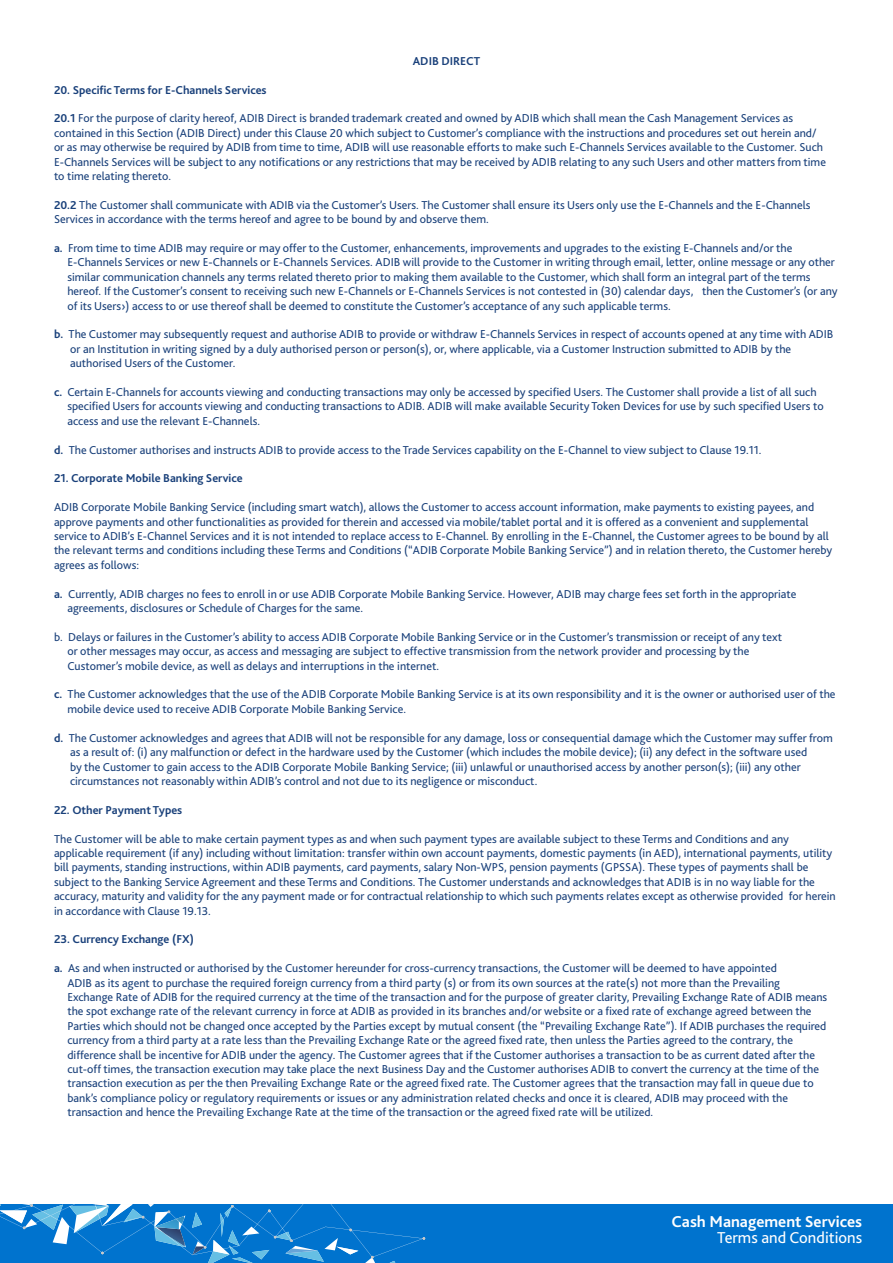
<style>
.page{position:relative;width:893px;height:1263px;background:#fff}
.page>*{position:absolute;margin:0;border:0;box-sizing:border-box;transform-origin:0 0}
.t1{font:700 16.5px "Bliss 2";color:#fff}
.t2{font:16.5px "Bliss 2";color:#fff}
.t3{font:12px/14.4px "Bliss 2";color:#19407a}
.t4{font:700 12px "Bliss 2";color:#19407a}
.s1{font-weight:700}
</style>
<div class="page">
<div style="left:0;top:1204px;width:893px;height:59px;background:#0073ce"></div>
<svg style="left:0;top:1204px;width:425px;height:59px"></svg>
<p class="t4" style="left:413px;top:53px;width:69px">ADIB DIRECT</p>
<p class="t4" style="left:54px;top:82px;width:214px">20. Specific Terms for -E Channels Services</p>
<p class="t3" style="left:54px;top:111px;width:773px"><span class="s1">20.1</span> For the purpose of clarity hereof, ADIB Direct is branded trademark created and owned by ADIB which shall mean the Cash Management Services as contained in this Section (ADIB Direct) under this Clause 20 which subject to Customer s’ compliance with the instructions and procedures set out herein and/ or as may otherwise be required by ADIB from time to time, ADIB will use reasonable efforts to make such -E Channels Services available to the Customer. Such -E Channels Services will be subject to any notifications or any restrictions that may be received by ADIB relating to any such Users and other matters from time to time relating thereto.</p>
<p class="t3" style="left:54px;top:197px;width:758px"><span class="s1">20.2</span> The Customer shall communicate with ADIB via the Customer s’ Users. The Customer shall ensure its Users only use the -E Channels and the -E Channels<br>Services in accordance with the terms hereof and agree to be bound by and observe them.</p>
<p class="t3" style="left:54px;top:241px;width:740px"><span class="s1">.a</span> From time to time ADIB may require or may offer to the Customer, enhancements, improvements and upgrades to the existing -E Channels and/or the</p>
<p class="t3" style="left:67px;top:255px;width:769px">-E Channels Services or new -E Channels or -E Channels Services. ADIB will provide to the Customer in writing through email, letter, online message or any other</p>
<p class="t3" style="left:67px;top:269px;width:745px">similar communication channels any terms related thereto prior to making them available to the Customer, which shall form an integral part of the terms</p>
<p class="t3" style="left:702px;top:284px;width:137px">then the Customer s’ (or any</p>
<p class="t3" style="left:67px;top:284px;width:627px">hereof If. the Customer s’ consent to receiving such new -E Channels or -E Channels Services is not contested in (30) calendar days,</p>
<p class="t3" style="left:67px;top:298px;width:605px">of its Users›) access to or use thereof shall be deemed to constitute the Customer s’ acceptance of any such applicable terms.</p>
<p class="t3" style="left:54px;top:327px;width:781px"><span class="s1">.b</span> The Customer may subsequently request and authorise ADIB to provide or withdraw -E Channels Services in respect of accounts opened at any time with ADIB</p>
<p class="t3" style="left:70px;top:341px;width:723px">or an Institution in writing signed by a duly authorised person or person , )s( or, where applicable, via a Customer Instruction submitted to ADIB by the</p>
<p class="t3" style="left:70px;top:356px;width:167px">authorised Users of the Customer.</p>
<p class="t3" style="left:54px;top:385px;width:764px"><span class="s1">.c</span> Certain -E Channels for accounts viewing and conducting transactions may only be accessed by specified Users. The Customer shall provide a list of all such</p>
<p class="t3" style="left:67px;top:399px;width:758px">specified Users for accounts viewing and conducting transactions to ADIB. ADIB will make available Security Token Devices for use by such specified Users to</p>
<p class="t3" style="left:67px;top:413px;width:194px">access and use the relevant -E Channels.</p>
<p class="t3" style="left:54px;top:442px;width:709px"><span class="s1">.d</span> The Customer authorises and instructs ADIB to provide access to the Trade Services capability on the -E Channel to view subject to Clause 19.11.</p>
<p class="t4" style="left:54px;top:471px;width:190px">21. Corporate Mobile Banking Service</p>
<p class="t3" style="left:54px;top:500px;width:780px">ADIB Corporate Mobile Banking Service (including smart watch ,) allows the Customer to access account information, make payments to existing payees, and approve payments and other functionalities as provided for therein and accessed via mobile/tablet portal and isit offered as a convenient and supplemental service to ADIB -Es’ Channel Services and isit not intended to replace access to -E Channel. By enrolling in the -E Channel, the Customer agrees to be bound by all the relevant terms and conditions including these Terms and Conditions (“ADIB Corporate Mobile Banking Service”) and in relation thereto, the Customer hereby agrees as follows:</p>
<p class="t3" style="left:54px;top:586px;width:744px"><span class="s1">.a</span> Currently, ADIB charges no fees to enroll in or use ADIB Corporate Mobile Banking Service. However, ADIB may charge fees set forth in the appropriate</p>
<p class="t3" style="left:67px;top:601px;width:297px">agreements, disclosures or Schedule of Charges for the same.</p>
<p class="t3" style="left:54px;top:629px;width:730px">.b Delays or failures in the Customer s’ ability to access ADIB Corporate Mobile Banking Service or in the Customer s’ transmission or receipt of any text</p>
<p class="t3" style="left:67px;top:644px;width:684px">or other messages may occur, as access and messaging are subject to effective transmission from the network provider and processing by the</p>
<p class="t3" style="left:67px;top:658px;width:373px">Customer s’ mobile device, as well as delays and interruptions in the internet.</p>
<p class="t3" style="left:54px;top:687px;width:783px"><span class="s1">.c</span> The Customer acknowledges that the use of the ADIB Corporate Mobile Banking Service is at its own responsibility and isit the owner or authorised user of the</p>
<p class="t3" style="left:67px;top:701px;width:340px">mobile device used to receive ADIB Corporate Mobile Banking Service.</p>
<p class="t3" style="left:54px;top:730px;width:780px"><span class="s1">.d</span> The Customer acknowledges and agrees that ADIB will not be responsible for any damage, loss or consequential damage which the Customer may suffer from</p>
<p class="t3" style="left:70px;top:745px;width:739px">as a result of ) i(: any malfunction or defect in the hardware used by the Customer (which includes the mobile device); (ii) any defect in the software used</p>
<p class="t3" style="left:70px;top:759px;width:732px">by the Customer to gain access to the ADIB Corporate Mobile Banking Service; (iii) unlawful or unauthorised access by another person s( ); (iii) any other</p>
<p class="t3" style="left:70px;top:773px;width:469px">circumstances not reasonably within ADIB s’ control and not due to its negligence or misconduct.</p>
<p class="t4" style="left:54px;top:802px;width:130px">22. Other Payment Types</p>
<p class="t3" style="left:54px;top:831px;width:783px">The Customer will be able to make certain payment types as and when such payment types are available subject to these Terms and Conditions and any applicable requirement (if any) including without limitation: transfer within own account payments, domestic payments (in AED ,) international payments, utility bill payments, standing instructions, within ADIB payments, card payments, salary Non-WPS, pension payments (GPSSA .) These types of payments shall be subject to the Banking Service Agreement and these Terms and Conditions. The Customer understands and acknowledges that ADIB is in no way liable for the accuracy, maturity and validity for the any payment made or for contractual relationship to which such payments relates except as otherwise provided for herein in accordance with Clause 19.13.</p>
<p class="t4" style="left:54px;top:932px;width:141px">23. Currency Exchange (FX(</p>
<p class="t3" style="left:54px;top:961px;width:724px"><span class="s1">.a</span> As and when instructed or authorised by the Customer hereunder for cross-currency transactions, the Customer will be deemed to have appointed</p>
<p class="t3" style="left:67px;top:975px;width:714px">ADIB as its agent to purchase the required foreign currency from a third party s( ) or from its own sources at the rate s( ) not more than the Prevailing</p>
<p class="t3" style="left:67px;top:989px;width:761px">Exchange Rate of ADIB for the required currency at the time of the transaction and for the purpose of greater clarity, Prevailing Exchange Rate of ADIB means</p>
<p class="t3" style="left:67px;top:1004px;width:746px">the spot exchange rate of the relevant currency in force at ADIB as provided in its branches and/or website or a fixed rate of exchange agreed between the</p>
<p class="t3" style="left:67px;top:1018px;width:761px">Parties which should not be changed once accepted by the Parties except by mutual consent (the “Prevailing Exchange Rate”) If. ADIB purchases the required</p>
<p class="t3" style="left:67px;top:1033px;width:727px">currency from a third party at a rate less than the Prevailing Exchange Rate or the agreed fixed rate, then unless the Parties agreed to the contrary, the</p>
<p class="t3" style="left:67px;top:1047px;width:749px">difference shall be incentive for ADIB under the agency. The Customer agrees that if the Customer authorises a transaction to be as current dated after the</p>
<p class="t3" style="left:67px;top:1061px;width:753px">cut-off times, the transaction execution may take place the next Business Day and the Customer authorises ADIB to convert the currency at the time of the</p>
<p class="t3" style="left:67px;top:1076px;width:748px">transaction execution as per the then Prevailing Exchange Rate or the agreed fixed rate. The Customer agrees that the transaction may fall in queue due to</p>
<p class="t3" style="left:67px;top:1090px;width:722px">bank s’ compliance policy or regulatory requirements or issues or any administration related checks and once isit cleared, ADIB may proceed with the</p>
<p class="t3" style="left:67px;top:1105px;width:587px">transaction and hence the Prevailing Exchange Rate at the time of the transaction or the agreed fixed rate will be utilized.</p>
<h1 class="t1" style="left:671px;top:1211px;width:192px">Cash Management Services</h1>
<h1 class="t2" style="left:717px;top:1228px;width:147px">Terms and Conditions</h1>
</div>
